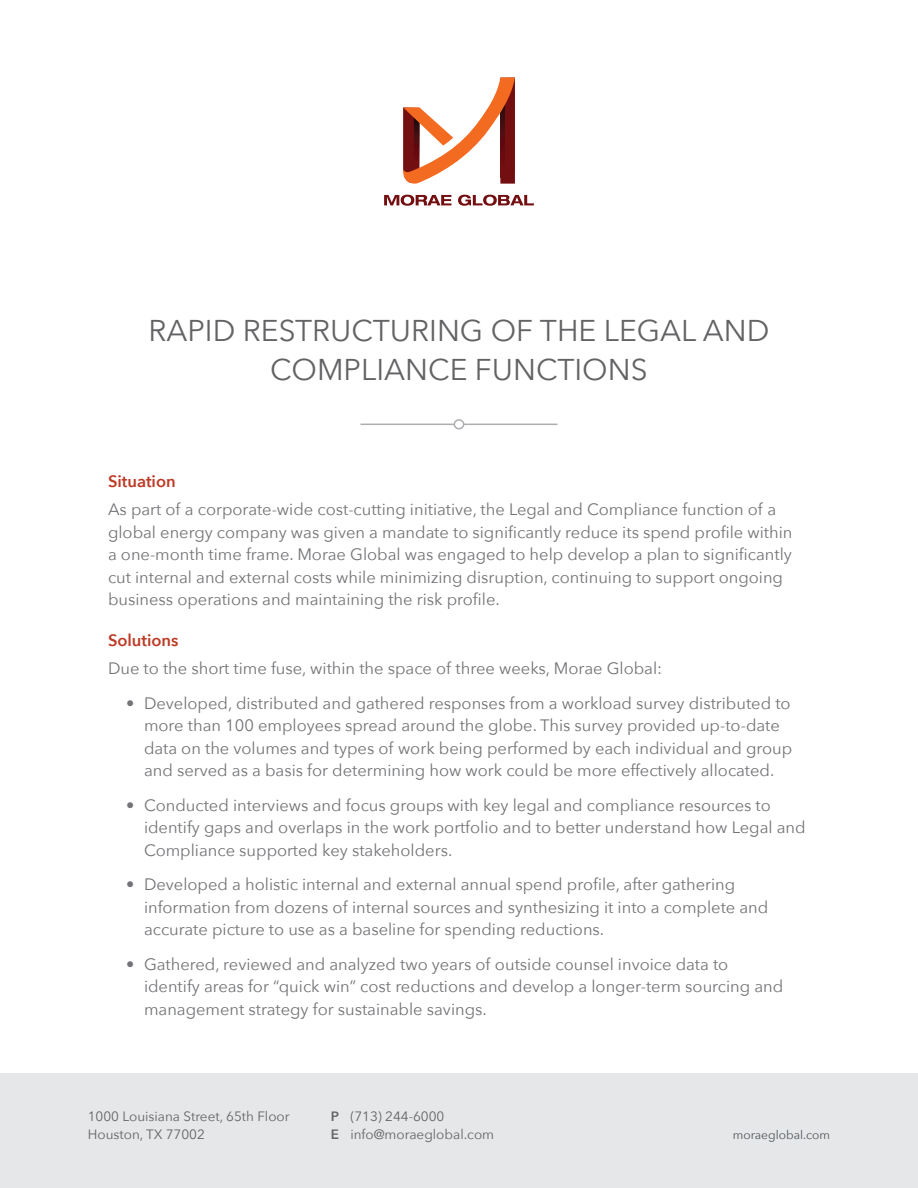
<style>
.page{position:relative;width:918px;height:1188px;background:#fff}
.page>*{position:absolute;margin:0;border:0;box-sizing:border-box;transform-origin:0 0}
.Head1{font:30px/39px "Avenir Next";color:#636366;text-align:center}
.Body{font:16.5px/22.5px "Avenir Next";color:#727376}
.Sub_1{font:600 16.5px "Avenir Next";color:#bd3a25}
.Body_9_12{font:13.5px/18px "Avenir Next";color:#636366}
.t1{font:12px "Avenir Next";color:#4d5459}
.s1{font-weight:600}
</style>
<div class="page">
<hr style="left:360px;top:424px;width:198px;height:1px;background:#adaeb2">
<div style="left:454px;top:420px;width:10px;height:9px;background:#fff;border-radius:50%"></div>
<div style="left:454px;top:419px;width:10px;height:10px;border:2px solid #adaeb2;border-radius:50%"></div>
<div style="left:0;top:1073px;width:918px;height:115px;background:#e6e7e9"></div>
<svg style="left:403px;top:77px;width:112px;height:107px"></svg>
<svg style="left:384px;top:195px;width:67px;height:11px"></svg>
<svg style="left:458px;top:195px;width:76px;height:11px"></svg>
<p class="Head1" style="left:149px;top:310px;width:622px">RAPID RESTRUCTURING OF THE LEGAL AND<br>COMPLIANCE FUNCTIONS</p>
<p class="Sub_1" style="left:108px;top:467px;width:69px">Situation</p>
<p class="Body" style="left:108px;top:497px;width:686px">As part of a corporate-wide cost-cutting initiative, the Legal and Compliance function of a global energy company was given a mandate to significantly reduce its spend profile within a one-month time frame. Morae Global was engaged to help develop a plan to significantly cut internal and external costs while minimizing disruption, continuing to support ongoing business operations and maintaining the risk profile.</p>
<p class="Sub_1" style="left:108px;top:626px;width:72px">Solutions</p>
<p class="Body" style="left:108px;top:656px;width:556px">Due to the short time fuse, within the space of three weeks, Morae Global:</p>
<p class="Body" style="left:144px;top:691px;width:650px;text-indent:-18px">• Developed, distributed and gathered responses from a workload survey distributed to more than 100 employees spread around the globe. This survey provided up-to-date data on the volumes and types of work being performed by each individual and group and served as a basis for determining how work could be more effectively allocated.</p>
<p class="Body" style="left:144px;top:793px;width:663px;text-indent:-18px">• Conducted interviews and focus groups with key legal and compliance resources to identify gaps and overlaps in the work portfolio and to better understand how Legal and<br>Compliance supported key stakeholders.</p>
<p class="Body" style="left:144px;top:872px;width:626px;text-indent:-18px">• Developed a holistic internal and external annual spend profile, after gathering information from dozens of internal sources and synthesizing it into a complete and accurate picture to use as a baseline for spending reductions.</p>
<p class="Body" style="left:144px;top:952px;width:641px;text-indent:-18px">• Gathered, reviewed and analyzed two years of outside counsel invoice data to identify areas for “quick win” cost reductions and develop a longer-term sourcing and management strategy for sustainable savings.</p>
<p class="Body_9_12" style="left:88px;top:1106px;width:203px">1000 Louisiana Street, 65th Floor<br>Houston, TX 77002</p>
<p class="Body_9_12" style="left:331px;top:1106px;width:165px"><span class="s1">P</span> (713) 244-6000<br><span class="s1">E</span> info@moraeglobal.com</p>
<p class="t1" style="left:733px;top:1124px;width:99px">moraeglobal.com</p>
</div>
